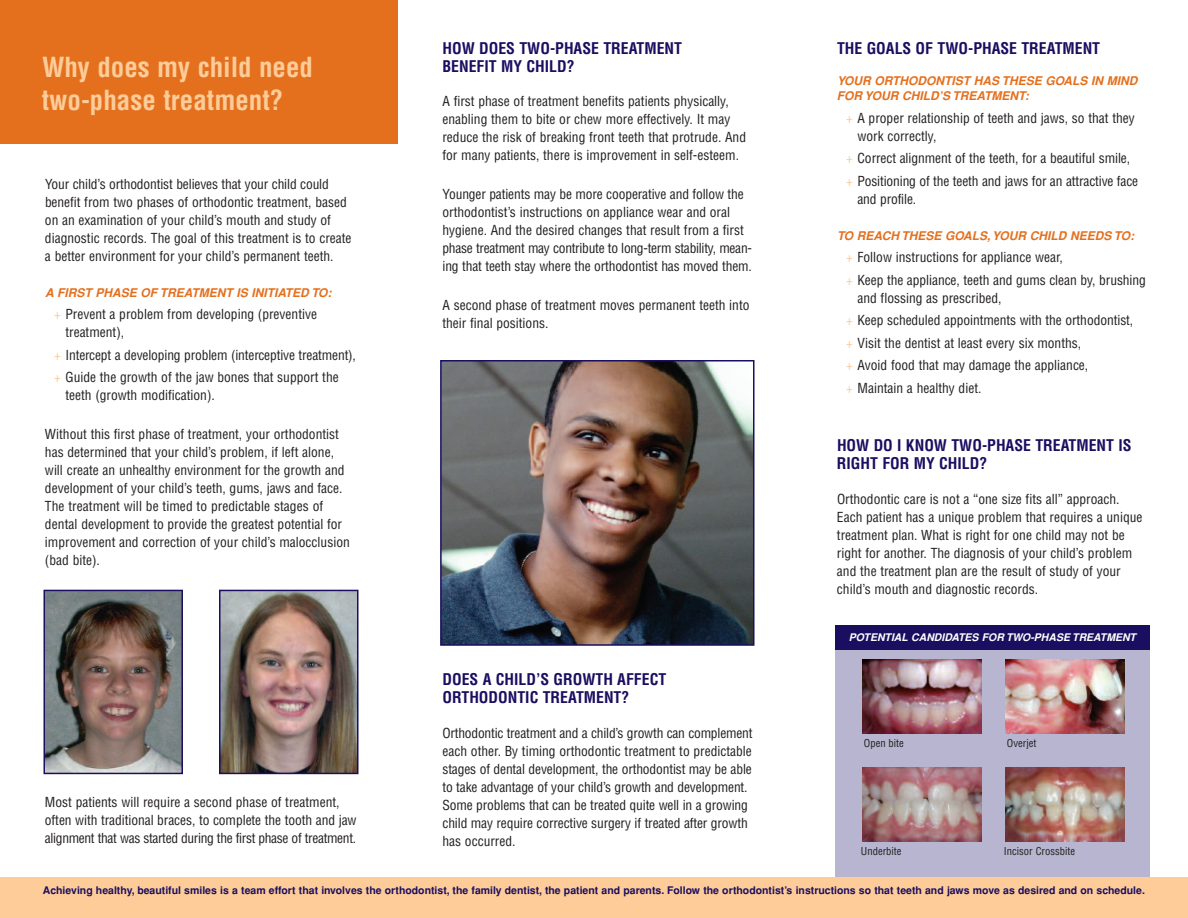
<style>
.page{position:relative;width:1188px;height:918px;background:#fff}
.page>*{position:absolute;margin:0;border:0;box-sizing:border-box;transform-origin:0 0}
.t1{font:700 condensed 27px/33px "Helvetica";color:#fdcc99}
.t2{font:700 condensed 15.75px/18px "Helvetica";color:#1a0e60}
.t3{font:condensed 13.5px/18px "Helvetica";color:#231f20}
.t4{font:italic 700 12px/15px "Helvetica";color:#e4701e}
.t5{font:condensed 10.65px "Helvetica";color:#231f20}
.t6{font:700 10.5px "Helvetica";color:#1a0e60}
.t7{font:italic 700 10.5px "Helvetica";color:#fff}
.s1{color:#fdcc99}
</style>
<div class="page">
<div style="left:836px;top:629px;width:314px;height:265px;background:#b7b5d0"></div>
<div style="left:0;top:0;width:398px;height:144px;background:#e4701e"></div>
<img style="left:443px;top:363px;width:308px;height:280px">
<div style="left:440px;top:360px;width:314px;height:286px;border:2px solid #1a0e60"></div>
<div style="left:0;top:878px;width:1188px;height:40px;background:#fdcc99"></div>
<img style="left:47px;top:593px;width:133px;height:178px">
<div style="left:44px;top:590px;width:139px;height:184px;border:2px solid #1a0e60"></div>
<img style="left:222px;top:593px;width:133px;height:178px">
<div style="left:219px;top:590px;width:139px;height:184px;border:2px solid #1a0e60"></div>
<img style="left:863px;top:659px;width:119px;height:74px">
<img style="left:863px;top:767px;width:119px;height:74px">
<img style="left:1006px;top:659px;width:119px;height:74px">
<img style="left:1006px;top:767px;width:119px;height:74px">
<div style="left:836px;top:625px;width:314px;height:24px;background:#1a0e60"></div>
<h1 class="t1" style="left:42px;top:51px;width:273px">Why does my child need two-phase treatment?</h1>
<p class="t3" style="left:45px;top:175px;width:308px">Your child’s orthodontist believes that your child could benefit from two phases of orthodontic treatment, based on an examination of your child’s mouth and study of diagnostic records. The goal of this treatment is to create a better environment for your child’s permanent teeth.</p>
<p class="t4" style="left:45px;top:285px;width:288px">A FIRST PHASE OF TREATMENT IS INITIATED TO:</p>
<p class="t3" style="left:65px;top:305px;width:253px;text-indent:-11px"><span class="s1">+</span> Prevent a problem from developing (preventive treatment),</p>
<p class="t3" style="left:54px;top:344px;width:304px;line-height:22.5px"><span class="s1">+</span> Intercept a developing problem (interceptive treatment), <span class="s1">+</span> Guide the growth of the jaw bones that support the</p>
<p class="t3" style="left:65px;top:386px;width:151px">teeth (growth modification).</p>
<p class="t3" style="left:45px;top:425px;width:306px">Without this first phase of treatment, your orthodontist has determined that your child’s problem, if left alone, will create an unhealthy environment for the growth and development of your child’s teeth, gums, jaws and face.<br>The treatment will be timed to predictable stages of dental development to provide the greatest potential for improvement and correction of your child’s malocclusion (bad bite).</p>
<p class="t3" style="left:45px;top:793px;width:313px">Most patients will require a second phase of treatment, often with traditional braces, to complete the tooth and jaw alignment that was started during the first phase of treatment.</p>
<p class="t2" style="left:442px;top:39px;width:241px">HOW DOES TWO-PHASE TREATMENT<br>BENEFIT MY CHILD?</p>
<p class="t3" style="left:442px;top:93px;width:305px">A first phase of treatment benefits patients physically, enabling them to bite or chew more effectively. It may reduce the risk of breaking front teeth that protrude. And for many patients, there is improvement in self-esteem.</p>
<p class="t3" style="left:442px;top:186px;width:311px">Younger patients may be more cooperative and follow the orthodontist’s instructions on appliance wear and oral hygiene. And the desired changes that result from a first phase treatment may contribute to long-term stability, mean&shy;ing that teeth stay where the orthodontist has moved them.</p>
<p class="t3" style="left:442px;top:297px;width:309px">A second phase of treatment moves permanent teeth into their final positions.</p>
<p class="t2" style="left:442px;top:671px;width:225px">DOES A CHILD’S GROWTH AFFECT<br>ORTHODONTIC TREATMENT?</p>
<p class="t3" style="left:442px;top:724px;width:312px">Orthodontic treatment and a child’s growth can complement each other. By timing orthodontic treatment to predictable stages of dental development, the orthodontist may be able to take advantage of your child’s growth and development.<br>Some problems that can be treated quite well in a growing child may require corrective surgery if treated after growth has occurred.</p>
<p class="t2" style="left:837px;top:39px;width:265px">THE GOALS OF TWO-PHASE TREATMENT</p>
<p class="t4" style="left:837px;top:74px;width:302px">YOUR ORTHODONTIST HAS THESE GOALS IN MIND<br>FOR YOUR CHILD’S TREATMENT:</p>
<p class="t3" style="left:857px;top:109px;width:279px;text-indent:-11px"><span class="s1">+</span> A proper relationship of teeth and jaws, so that they work correctly,</p>
<p class="t3" style="left:846px;top:147px;width:294px;line-height:22.5px"><span class="s1">+</span> Correct alignment of the teeth, for a beautiful smile, <span class="s1">+</span> Positioning of the teeth and jaws for an attractive face</p>
<p class="t3" style="left:857px;top:190px;width:60px">and profile.</p>
<p class="t4" style="left:837px;top:228px;width:299px">TO REACH THESE GOALS,YOUR CHILD NEEDS TO:</p>
<p class="t3" style="left:846px;top:246px;width:301px;line-height:22.5px"><span class="s1">+</span> Follow instructions for appliance wear,<br><span class="s1">+</span> Keep the appliance, teeth and gums clean by, brushing</p>
<p class="t3" style="left:846px;top:287px;width:289px;line-height:22.5px;text-indent:11px">and flossing as prescribed,<br><span class="s1">+</span> Keep scheduled appointments with the orthodontist, <span class="s1">+</span> Visit the dentist at least every six months,<br><span class="s1">+</span> Avoid food that may damage the appliance,<br><span class="s1">+</span> Maintain a healthy diet.</p>
<p class="t2" style="left:837px;top:437px;width:296px">HOW DO I KNOW TWO-PHASE TREATMENT IS<br>RIGHT FOR MY CHILD?</p>
<p class="t3" style="left:837px;top:490px;width:307px">Orthodontic care is not a “one size fits all” approach.<br>Each patient has a unique problem that requires a unique treatment plan. What is right for one child may not be right for another. The diagnosis of your child’s problem and the treatment plan are the result of study of your child’s mouth and diagnostic records.</p>
<p class="t7" style="left:849px;top:631px;width:289px">POTENTIAL CANDIDATES FOR TWO-PHASE TREATMENT</p>
<p class="t5" style="left:864px;top:738px;width:42px">Open bite</p>
<p class="t5" style="left:861px;top:845px;width:42px">Underbite</p>
<p class="t5" style="left:1007px;top:738px;width:31px">Overjet</p>
<p class="t5" style="left:1004px;top:845px;width:73px">Incisor Crossbite</p>
<p class="t6" style="left:43px;top:884px;width:1104px">Achieving healthy, beautiful smiles is a team effort that involves the orthodontist, the family dentist, the patient and parents. Follow the orthodontist’s instructions so that teeth and jaws move as desired and on schedule.</p>
</div>
